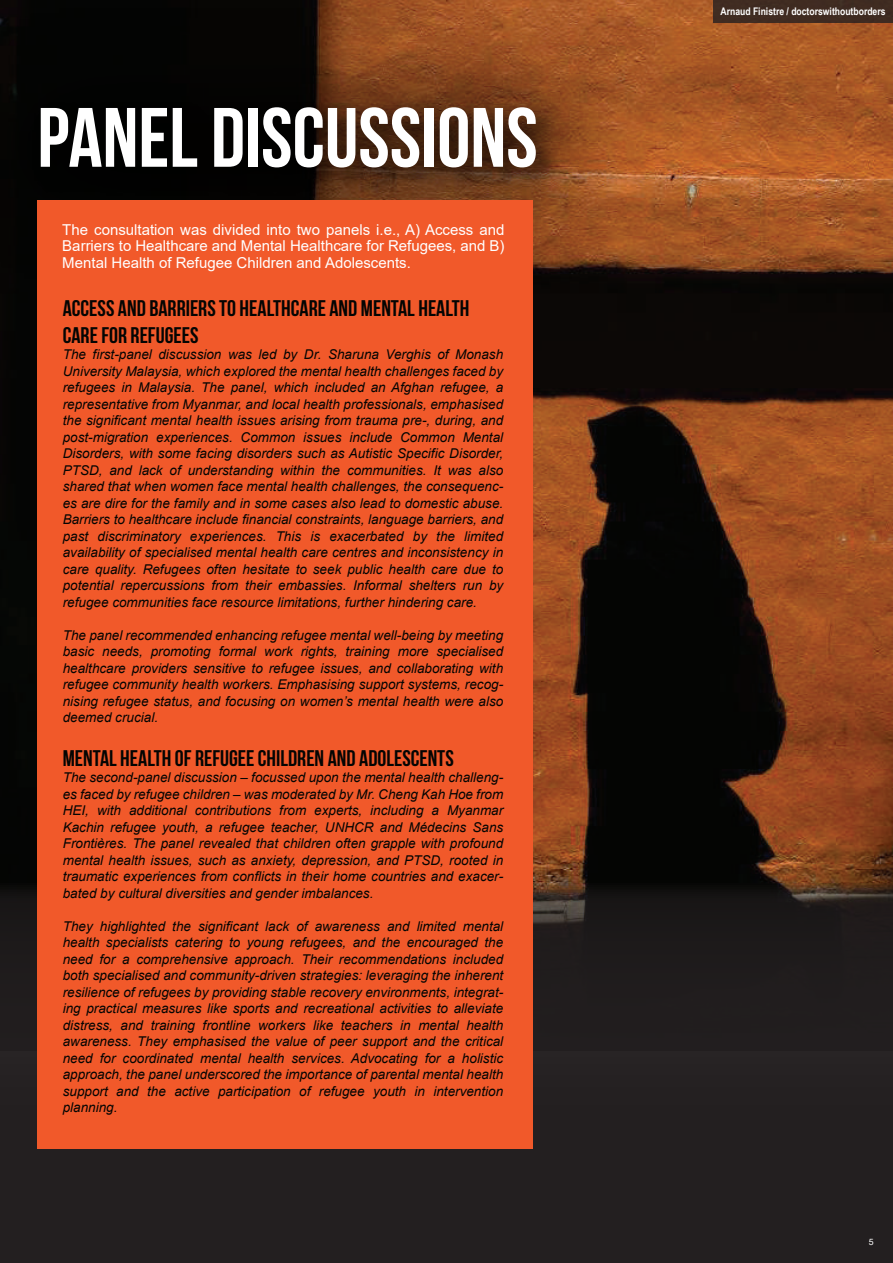
<style>
.page{position:relative;width:893px;height:1263px;background:#fff}
.page>*{position:absolute;margin:0;border:0;box-sizing:border-box;transform-origin:0 0}
.t1{font:700 84px "Bebas Neue";color:#fff}
.t2{font:700 22.5px/27px "Bebas Neue";color:#040503}
.t3{font:15px/16.5px "Arial";color:#fff;text-align:justify}
.t4{font:italic 13.5px/16.5px "Arial";color:#040503;text-align:justify}
.t5{font:700 10.5px "Arial Narrow";color:#fff}
.t6{font:8.7px "Arial";color:#fff}
</style>
<div class="page">
<img style="left:0;top:0;width:893px;height:816px">
<svg style="left:0;top:816px;width:893px;height:447px;background:#251e1d"></svg>
<img style="left:0;top:0;width:713px;height:319px">
<img style="left:25px;top:83px;width:599px;height:132px">
<div style="left:37px;top:200px;width:495px;height:949px;background:#f1592a"></div>
<div style="left:714px;top:0;width:179px;height:23px;background:#402b21"></div>
<h1 class="t1" style="left:37px;top:92px;width:502px">PANEL DISCUSSIONS</h1>
<p class="t3" style="left:62px;top:221px;width:444px">The consultation was divided into two panels i.e., A) Access and Barriers to Healthcare and Mental Healthcare for Refugees, and B)<br>Mental Health of Refugee Children and Adolescents.</p>
<h2 class="t2" style="left:63px;top:294px;width:408px">ACCESS AND BARRIERS TO HEALTHCARE AND MENTAL HEALTH<br>CARE FOR REFUGEES</h2>
<p class="t4" style="left:63px;top:347px;width:442px">The first-panel discussion was led by Dr. Sharuna Verghis of Monash University Malaysia, which explored the mental health challenges faced by refugees in Malaysia. The panel, which included an Afghan refugee, a representative from Myanmar, and local health professionals, emphasised the significant mental health issues arising from trauma pre-, during, and post-migration experiences. Common issues include Common Mental Disorders, with some facing disorders such as Autistic Specific Disorder, PTSD, and lack of understanding within the communities. It was also shared that when women face mental health challenges, the consequenc&shy;es are dire for the family and in some cases also lead to domestic abuse.<br>Barriers to healthcare include financial constraints, language barriers, and past discriminatory experiences. This is exacerbated by the limited availability of specialised mental health care centres and inconsistency in care quality. Refugees often hesitate to seek public health care due to potential repercussions from their embassies. Informal shelters run by refugee communities face resource limitations, further hindering care.</p>
<p class="t4" style="left:63px;top:627px;width:442px">The panel recommended enhancing refugee mental well-being by meeting basic needs, promoting formal work rights, training more specialised healthcare providers sensitive to refugee issues, and collaborating with refugee community health workers. Emphasising support systems, recog&shy;nising refugee status, and focusing on women’s mental health were also deemed crucial.</p>
<h2 class="t2" style="left:63px;top:744px;width:392px">MENTAL HEALTH OF REFUGEE CHILDREN AND ADOLESCENTS</h2>
<p class="t4" style="left:63px;top:770px;width:442px">The second-panel discussion – focussed upon the mental health challeng&shy;es faced by refugee children – was moderated by Mr. Cheng Kah Hoe from HEI, with additional contributions from experts, including a Myanmar Kachin refugee youth, a refugee teacher, UNHCR and Médecins Sans Frontières. The panel revealed that children often grapple with profound mental health issues, such as anxiety, depression, and PTSD, rooted in traumatic experiences from conflicts in their home countries and exacer&shy;bated by cultural diversities and gender imbalances.</p>
<p class="t4" style="left:63px;top:918px;width:442px">They highlighted the significant lack of awareness and limited mental health specialists catering to young refugees, and the encouraged the need for a comprehensive approach. Their recommendations included both specialised and community-driven strategies: leveraging the inherent resilience of refugees by providing stable recovery environments, integrat&shy;ing practical measures like sports and recreational activities to alleviate distress, and training frontline workers like teachers in mental health awareness. They emphasised the value of peer support and the critical need for coordinated mental health services. Advocating for a holistic approach, the panel underscored the importance of parental mental health support and the active participation of refugee youth in intervention planning.</p>
<p class="t5" style="left:720px;top:4px;width:167px">Arnaud Finistre / doctorswithoutborders</p>
<p class="t6" style="left:869px;top:1235px;width:6px">5</p>
</div>
